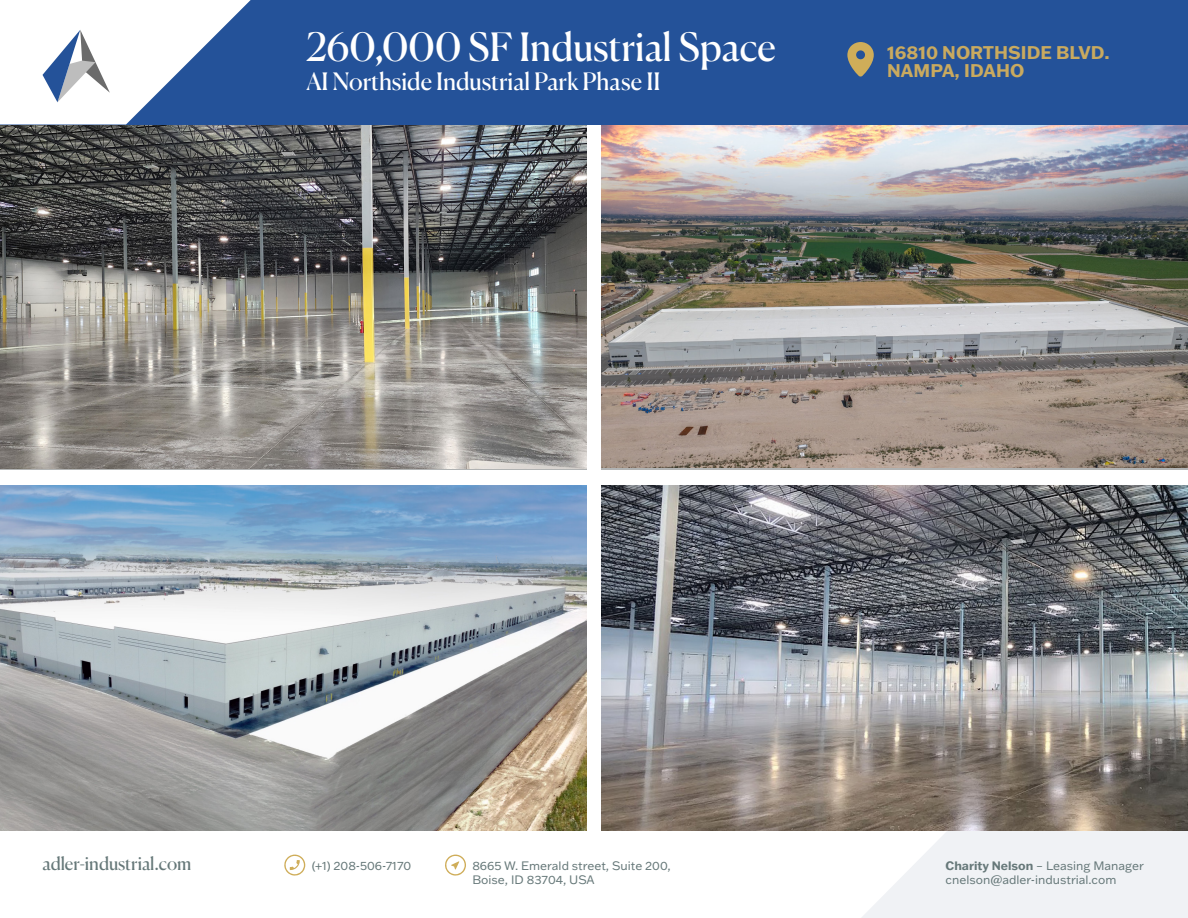
<style>
.page{position:relative;width:1188px;height:918px;background:#fff}
.page>*{position:absolute;margin:0;border:0;box-sizing:border-box;transform-origin:0 0}
.t1{font:39px "Canela";letter-spacing:-.005em;color:#fff}
.t2{font:24px "Canela";color:#fff}
.t3{font:700 18px/18px "Franklin Gothic ATF";color:#c9aa5f}
.t4{font:18px "Canela";letter-spacing:-.005em;color:#667879}
.t5{font:12px/14.4px "Franklin Gothic ATF";color:#667879}
.s1{font-weight:700}
</style>
<div class="page">
<svg style="left:284px;top:855px;width:21px;height:21px"></svg>
<svg style="left:445px;top:855px;width:21px;height:21px"></svg>
<svg style="left:862px;top:831px;width:326px;height:87px"></svg>
<img style="left:601px;top:486px;width:587px;height:345px">
<img style="left:0;top:486px;width:587px;height:345px">
<img style="left:601px;top:124px;width:587px;height:344px">
<img style="left:0;top:124px;width:587px;height:345px">
<div style="left:0;top:0;width:1188px;height:124px;background:#245299"></div>
<svg style="left:0;top:0;width:251px;height:124px"></svg>
<svg style="left:847px;top:42px;width:27px;height:35px"></svg>
<h1 class="t1" style="left:306px;top:17px;width:471px">260,000 SF Industrial Space</h1>
<h2 class="t2" style="left:306px;top:62px;width:356px">AI Northside Industrial Park Phase II</h2>
<h3 class="t3" style="left:887px;top:43px;width:224px">16810 NORTHSIDE BLVD.<br>NAMPA, IDAHO</h3>
<h3 class="t4" style="left:43px;top:849px;width:150px">adler-industrial.com</h3>
<p class="t5" style="left:312px;top:858px;width:101px">(+1) 208-506-7170</p>
<p class="t5" style="left:946px;top:858px;width:200px"><span class="s1">Charity Nelson</span> – Leasing Manager</p>
<p class="t5" style="left:946px;top:872px;width:172px">cnelson@adler-industrial.com</p>
<p class="t5" style="left:472px;top:858px;width:200px">8665 W. Emerald street, Suite 200,<br>Boise, ID 83704, USA</p>
</div>
